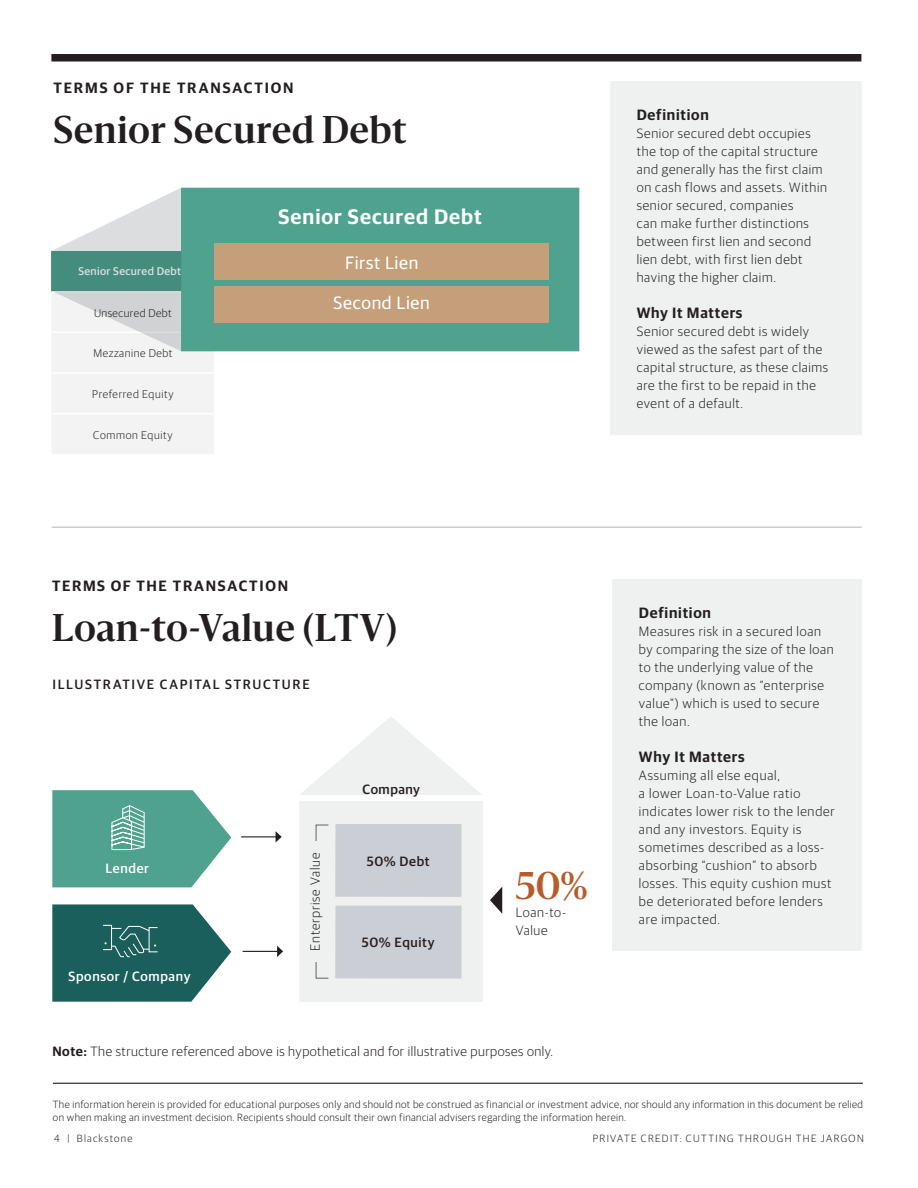
<style>
.page{position:relative;width:918px;height:1188px;background:#fff}
.page>*{position:absolute;margin:0;border:0;box-sizing:border-box;transform-origin:0 0}
.t1{font:600 36px "Sanomat";letter-spacing:.025em;color:#231f20}
.t2{font:600 36px "Sanomat";color:#b85b2a}
.t3{font:600 21px "Guardian Sans";letter-spacing:.05em;color:#fff}
.t4{font:18px "Guardian Sans";letter-spacing:.035em;color:#fff}
.t5{font:600 15px "Guardian Sans";letter-spacing:.065em;color:#231f20}
.t6{font:600 15px "Guardian Sans";letter-spacing:.125em;color:#231f20}
.t7{font:600 15px "Guardian Sans";letter-spacing:.115em;color:#231f20}
.t8{font:300 13.5px/18px "Guardian Sans";letter-spacing:.055em;color:#231f20}
.t9{font:500 13.5px "Guardian Sans";letter-spacing:.12em;color:#231f20}
.t10{font:500 13.5px "Guardian Sans";letter-spacing:.05em;color:#fff}
.t11{font:500 13.5px "Guardian Sans";letter-spacing:.04em;color:#231f20}
.t12{font:300 11.25px "Guardian Sans";letter-spacing:.05em;color:#231f20}
.t13{font:500 11.25px "Guardian Sans";letter-spacing:.03em;color:#fff}
.t14{font:300 10.5px/13.5px "Guardian Sans";letter-spacing:.04em;color:#231f20}
.t15{font:300 10.5px "Guardian Sans";letter-spacing:.13em;color:#231f20}
.t16{font:300 10.5px "Guardian Sans";letter-spacing:.115em;color:#231f20}
.s1{font-weight:600}
</style>
<div class="page">
<hr style="left:53px;top:1083px;width:810px;height:1px;background:#231f20">
<div style="left:610px;top:81px;width:252px;height:354px;background:#eff0f0"></div>
<div style="left:215px;top:188px;width:364px;height:163px;background:#4fa28e"></div>
<div style="left:215px;top:243px;width:334px;height:37px;background:#c59e7a"></div>
<div style="left:215px;top:286px;width:334px;height:37px;background:#c59e7a"></div>
<svg style="left:51px;top:188px;width:164px;height:266px"></svg>
<div style="left:51px;top:54px;width:810px;height:8px;background:#231f20"></div>
<hr style="left:52px;top:527px;width:810px;height:1px;background:#bcbdc0">
<div style="left:612px;top:579px;width:250px;height:372px;background:#eff0f0"></div>
<svg style="left:52px;top:790px;width:179px;height:97px;background:#67ae9d"></svg>
<hr style="left:241px;top:836px;width:35px;height:1px;background:#231f20">
<svg style="left:276px;top:831px;width:6px;height:11px"></svg>
<svg style="left:52px;top:904px;width:179px;height:98px;background:#387371"></svg>
<hr style="left:243px;top:951px;width:35px;height:1px;background:#231f20">
<svg style="left:277px;top:946px;width:6px;height:11px"></svg>
<div style="left:299px;top:801px;width:184px;height:201px;background:#eff0f0"></div>
<div style="left:335px;top:906px;width:127px;height:73px;background:#ccced5"></div>
<div style="left:335px;top:824px;width:127px;height:73px;background:#ccced5"></div>
<svg style="left:300px;top:717px;width:182px;height:78px"></svg>
<svg style="left:490px;top:887px;width:12px;height:27px"></svg>
<p class="t6" style="left:54px;top:77px;width:242px">TERMS OF THE TRANSACTION</p>
<h1 class="t1" style="left:53px;top:103px;width:355px">Senior Secured Debt</h1>
<p class="t13" style="left:78px;top:263px;width:104px">Senior Secured Debt</p>
<p class="t12" style="left:94px;top:305px;width:79px">Unsecured Debt</p>
<p class="t12" style="left:93px;top:346px;width:81px">Mezzanine Debt</p>
<p class="t12" style="left:92px;top:386px;width:83px">Preferred Equity</p>
<p class="t12" style="left:93px;top:427px;width:81px">Common Equity</p>
<h2 class="t3" style="left:278px;top:201px;width:205px">Senior Secured Debt</h2>
<h3 class="t4" style="left:345px;top:250px;width:75px">First Lien</h3>
<h3 class="t4" style="left:334px;top:290px;width:98px">Second Lien</h3>
<p class="t5" style="left:637px;top:104px;width:74px">Definition</p>
<p class="t8" style="left:637px;top:123px;width:192px">Senior secured debt occupies the top of the capital structure and generally has the first claim on cash flows and assets. Within senior secured, companies<br>can make further distinctions between first lien and second lien debt, with first lien debt having the higher claim.</p>
<p class="t5" style="left:637px;top:302px;width:107px">Why It Matters</p>
<p class="t8" style="left:637px;top:321px;width:193px">Senior secured debt is widely viewed as the safest part of the capital structure, as these claims are the first to be repaid in the event of a default.</p>
<p class="t7" style="left:52px;top:574px;width:237px">TERMS OF THE TRANSACTION</p>
<h1 class="t1" style="left:52px;top:600px;width:347px">Loan-to-Value (LTV)</h1>
<p class="t9" style="left:52px;top:675px;width:259px">ILLUSTRATIVE CAPITAL STRUCTURE</p>
<p class="t10" style="left:106px;top:858px;width:45px">Lender</p>
<p class="t10" style="left:69px;top:967px;width:124px">Sponsor / Company</p>
<p class="t8" style="left:305px;top:951px;width:100px;rotate:-90deg">Enterprise Value</p>
<p class="t11" style="left:363px;top:779px;width:59px">Company</p>
<p class="t9" style="left:367px;top:851px;width:64px">50% Debt</p>
<p class="t11" style="left:362px;top:933px;width:74px">50% Equity</p>
<h1 class="t2" style="left:516px;top:858px;width:73px">50%</h1>
<p class="t8" style="left:516px;top:902px;width:52px">Loan-to-<br>Value</p>
<p class="t8" style="left:52px;top:1041px;width:502px"><span class="s1">Note:</span> The structure referenced above is hypothetical and for illustrative purposes only.</p>
<p class="t5" style="left:639px;top:601px;width:74px">Definition</p>
<p class="t8" style="left:639px;top:621px;width:196px">Measures risk in a secured loan by comparing the size of the loan to the underlying value of the company (known as “enterprise value”) which is used to secure the loan.</p>
<p class="t5" style="left:639px;top:745px;width:107px">Why It Matters</p>
<p class="t8" style="left:639px;top:765px;width:197px">Assuming all else equal,<br>a lower Loan-to-Value ratio indicates lower risk to the lender and any investors. Equity is sometimes described as a loss&shy;absorbing “cushion” to absorb losses. This equity cushion must be deteriorated before lenders are impacted.</p>
<p class="t14" style="left:53px;top:1097px;width:812px">The information herein is provided for educational purposes only and should not be construed as financial or investment advice, nor should any information in this document be relied on when making an investment decision. Recipients should consult their own financial advisers regarding the information herein.</p>
<p class="t16" style="left:54px;top:1131px;width:80px">4 | Blackstone</p>
<p class="t15" style="left:593px;top:1131px;width:273px">PRIVATE CREDIT: CUTTING THROUGH THE JARGON</p>
</div>
